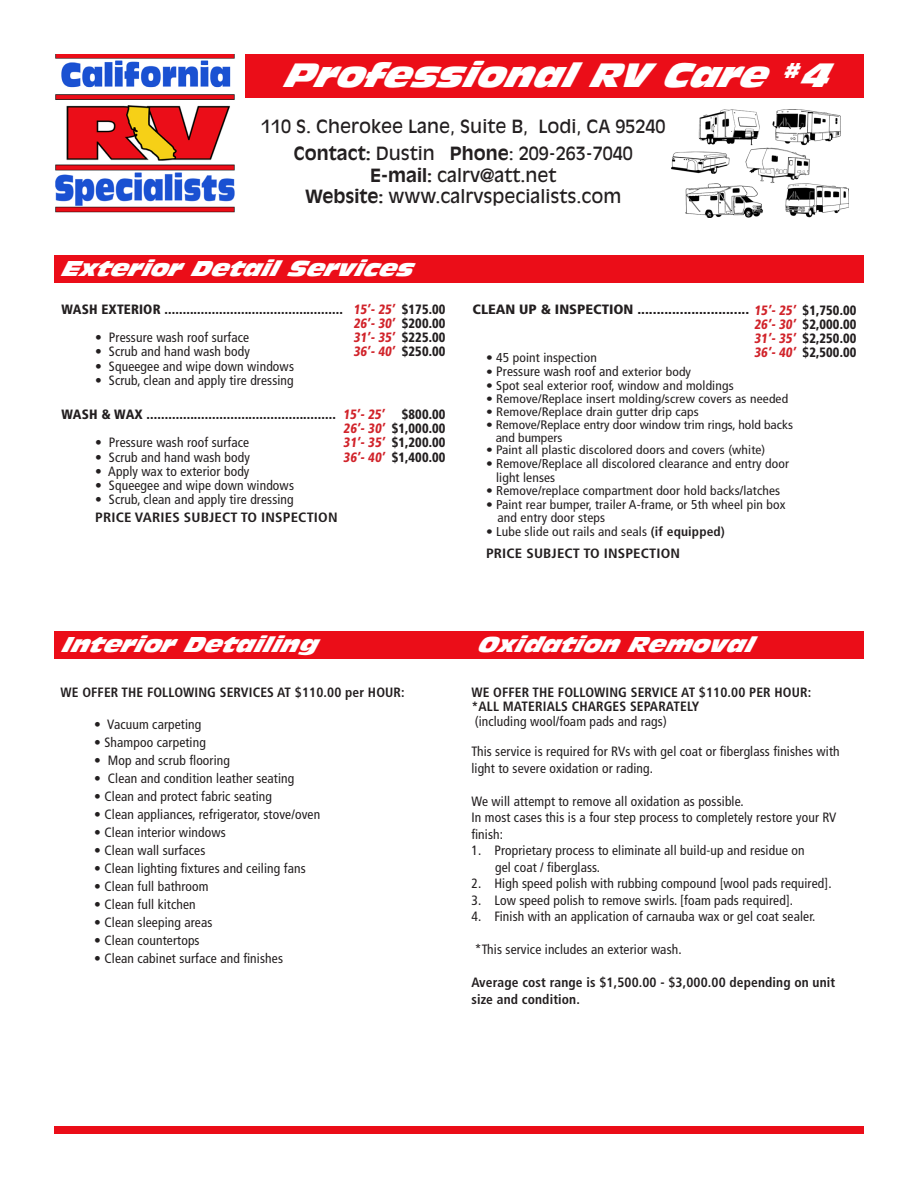
<style>
.page{position:relative;width:918px;height:1188px;background:#fff}
.page>*{position:absolute;margin:0;border:0;box-sizing:border-box;transform-origin:0 0}
.t1{font:italic 33px "Antique Olive Nord";color:#fff}
.t2{font:italic 21px "Antique Olive Nord";color:#fff}
.t3{font:18px "Antique Olive";color:#231f20}
.t4{font:condensed 13.5px/16.5px "Frutiger";letter-spacing:.01em;color:#231f20}
.t5{font:700 condensed 13.5px/16.5px "Frutiger";letter-spacing:.01em;color:#231f20}
.t6{font:900 condensed 13.5px "Frutiger";letter-spacing:.01em;color:#231f20}
.t7{font:900 condensed 13.5px "Frutiger";letter-spacing:.01em;color:#231f20;scale:.94 1}
.t8{font:900 condensed 13.5px "Frutiger";letter-spacing:.01em;color:#d1232a;scale:.94 1}
.t9{font:900 condensed 13.5px "Frutiger";letter-spacing:.01em;color:#231f20;scale:1.1 1}
.t10{font:700 condensed 13.5px "Frutiger";letter-spacing:.01em;color:#231f20;scale:1.1 1}
.t11{font:condensed 12.9px "Frutiger";letter-spacing:.01em;color:#231f20;scale:1.05 1}
.t12{font:condensed 12.3px "Frutiger";letter-spacing:.01em;color:#231f20;scale:1.1 1}
.s1{font-weight:700}
.s2{color:#231f20}
.s3{color:#d1232a}
.s4{font-size:12.3px}
</style>
<div class="page">
<div style="left:245px;top:54px;width:619px;height:43px;background:#eb0d18"></div>
<img style="left:55px;top:54px;width:180px;height:159px">
<img style="left:672px;top:109px;width:177px;height:109px">
<div style="left:54px;top:255px;width:810px;height:27px;background:#eb0d18"></div>
<div style="left:54px;top:1127px;width:810px;height:7px;background:#eb0d18"></div>
<div style="left:54px;top:631px;width:810px;height:27px;background:#eb0d18"></div>
<p class="t1" style="left:284px;top:54px;width:557px">Professional RV Care <sup>#</sup>4</p>
<p class="t3" style="left:261px;top:116px;width:406px">110 S. Cherokee Lane, Suite B, Lodi, CA 95240</p>
<p class="t3" style="left:294px;top:143px;width:341px"><span class="s1">Contact:</span> Dustin <span class="s1">Phone</span>: 209-263-7040</p>
<p class="t3" style="left:370px;top:164px;width:188px"><span class="s1">E-mail:</span> calrv@att.net</p>
<p class="t3" style="left:305px;top:186px;width:318px"><span class="s1">Website:</span> www.calrvspecialists.com</p>
<p class="t2" style="left:61px;top:255px;width:359px">Exterior Detail Services</p>
<p class="t8" style="left:353px;top:301px;width:99px">15’- 25’ <span class="s2">$175.00</span></p>
<p class="t8" style="left:353px;top:315px;width:99px">26’- 30’ <span class="s2">$200.00</span></p>
<p class="t8" style="left:353px;top:329px;width:99px">31’- 35’ <span class="s2">$225.00</span></p>
<p class="t8" style="left:353px;top:343px;width:99px">36’- 40’ <span class="s2">$250.00</span></p>
<p class="t6" style="left:62px;top:301px;width:283px">WASH EXTERIOR .................................................</p>
<p class="t4" style="left:95px;top:329px;width:155px">• Pressure wash roof surface</p>
<p class="t4" style="left:95px;top:343px;width:156px">• Scrub and hand wash body</p>
<p class="t4" style="left:95px;top:358px;width:200px">• Squeegee and wipe down windows</p>
<p class="t4" style="left:95px;top:372px;width:200px">• Scrub, clean and apply tire dressing</p>
<p class="t6" style="left:62px;top:406px;width:276px">WASH &amp; WAX ....................................................</p>
<p class="t4" style="left:95px;top:435px;width:155px">• Pressure wash roof surface</p>
<p class="t4" style="left:95px;top:449px;width:156px">• Scrub and hand wash body</p>
<p class="t4" style="left:95px;top:463px;width:156px">• Apply wax to exterior body</p>
<p class="t4" style="left:95px;top:477px;width:200px">• Squeegee and wipe down windows</p>
<p class="t4" style="left:95px;top:492px;width:200px">• Scrub, clean and apply tire dressing</p>
<p class="t10" style="left:95px;top:510px;width:222px">PRICE VARIES SUBJECT TO INSPECTION</p>
<p class="t8" style="left:343px;top:406px;width:110px">15’- 25’ <span class="s2">$800.00</span></p>
<p class="t7" style="left:343px;top:420px;width:110px"><span class="s3">26’- 30’</span> $1,000.00</p>
<p class="t7" style="left:343px;top:435px;width:110px"><span class="s3">31’- 35’</span> $1,200.00</p>
<p class="t7" style="left:343px;top:449px;width:110px"><span class="s3">36’- 40’</span> $1,400.00</p>
<p class="t9" style="left:472px;top:301px;width:351px">CLEAN UP &amp; INSPECTION ............................. <span class="s3">15’- 25’</span> $1,750.00</p>
<p class="t11" style="left:486px;top:350px;width:107px">• 45 point inspection</p>
<p class="t4" style="left:486px;top:363px;width:207px"><span class="s4">•</span> Pressure wash roof and <span class="s4">exterior body</span></p>
<p class="t11" style="left:486px;top:378px;width:237px">• Spot seal exterior roof, window and moldings</p>
<p class="t12" style="left:486px;top:391px;width:276px">• Remove/Replace insert molding/screw covers as needed</p>
<p class="t12" style="left:486px;top:404px;width:195px">• Remove/Replace drain gutter drip caps</p>
<p class="t12" style="left:486px;top:417px;width:281px">• Remove/Replace entry door window trim rings, hold backs</p>
<p class="t12" style="left:496px;top:430px;width:62px">and bumpers</p>
<p class="t12" style="left:486px;top:443px;width:256px">• Paint all plastic discolored doors and covers (white)</p>
<p class="t11" style="left:486px;top:456px;width:290px">• Remove/Replace all discolored clearance and entry door</p>
<p class="t11" style="left:496px;top:470px;width:58px">light lenses</p>
<p class="t11" style="left:486px;top:483px;width:282px">• Remove/replace compartment door hold backs/latches</p>
<p class="t11" style="left:486px;top:497px;width:287px">• Paint rear bumper, trailer A-frame, or 5th wheel pin box</p>
<p class="t11" style="left:498px;top:510px;width:104px">and entry door steps</p>
<p class="t11" style="left:486px;top:524px;width:229px">• Lube slide out rails and seals <span class="s1">(if equipped)</span></p>
<p class="t10" style="left:486px;top:545px;width:178px">PRICE SUBJECT TO INSPECTION</p>
<p class="t7" style="left:754px;top:316px;width:110px"><span class="s3">26’- 30’</span> $2,000.00</p>
<p class="t7" style="left:754px;top:330px;width:110px"><span class="s3">31’- 35’</span> $2,250.00</p>
<p class="t7" style="left:754px;top:345px;width:110px"><span class="s3">36’- 40’</span> $2,500.00</p>
<p class="t2" style="left:61px;top:631px;width:264px">Interior Detailing</p>
<p class="t2" style="left:478px;top:631px;width:284px">Oxidation Removal</p>
<p class="t5" style="left:60px;top:684px;width:346px">WE OFFER THE FOLLOWING SERVICES AT $110.00 per HOUR:</p>
<p class="t4" style="left:94px;top:717px;width:109px">• Vacuum carpeting</p>
<p class="t4" style="left:94px;top:735px;width:113px">• Shampoo carpeting</p>
<p class="t4" style="left:94px;top:753px;width:137px">• Mop and scrub flooring</p>
<p class="t4" style="left:94px;top:771px;width:202px">• Clean and condition leather seating</p>
<p class="t4" style="left:94px;top:789px;width:179px">• Clean and protect fabric seating</p>
<p class="t4" style="left:94px;top:807px;width:227px">• Clean appliances, refrigerator, stove/oven</p>
<p class="t4" style="left:94px;top:825px;width:133px">• Clean interior windows</p>
<p class="t4" style="left:94px;top:843px;width:113px">• Clean wall surfaces</p>
<p class="t4" style="left:94px;top:861px;width:213px">• Clean lighting fixtures and ceiling fans</p>
<p class="t4" style="left:94px;top:879px;width:116px">• Clean full bathroom</p>
<p class="t4" style="left:94px;top:897px;width:103px">• Clean full kitchen</p>
<p class="t4" style="left:94px;top:915px;width:120px">• Clean sleeping areas</p>
<p class="t4" style="left:94px;top:933px;width:107px">• Clean countertops</p>
<p class="t4" style="left:94px;top:951px;width:190px">• Clean cabinet surface and finishes</p>
<p class="t5" style="left:471px;top:684px;width:341px">WE OFFER THE FOLLOWING SERVICE AT $110.00 PER HOUR:</p>
<p class="t5" style="left:471px;top:699px;width:229px">*ALL MATERIALS CHARGES SEPARATELY</p>
<p class="t4" style="left:475px;top:713px;width:194px">(including wool/foam pads and rags)</p>
<p class="t4" style="left:471px;top:744px;width:370px">This service is required for RVs with gel coat or fiberglass finishes with light to severe oxidation or rading.</p>
<p class="t4" style="left:471px;top:793px;width:274px">We will attempt to remove all oxidation as possible.</p>
<p class="t4" style="left:471px;top:810px;width:367px">In most cases this is a four step process to completely restore your RV finish:</p>
<p class="t4" style="left:471px;top:843px;width:335px">1. Proprietary process to eliminate all build-up and residue on</p>
<p class="t4" style="left:495px;top:859px;width:107px">gel coat / fiberglass.</p>
<p class="t4" style="left:471px;top:876px;width:362px">2. High speed polish with rubbing compound [wool pads required].</p>
<p class="t4" style="left:471px;top:892px;width:323px">3. Low speed polish to remove swirls. [foam pads required].</p>
<p class="t4" style="left:471px;top:909px;width:346px">4. Finish with an application of carnauba wax or gel coat sealer.</p>
<p class="t4" style="left:475px;top:942px;width:208px">*This service includes an exterior wash.</p>
<p class="t5" style="left:471px;top:975px;width:365px">Average cost range is $1,500.00 - $3,000.00 depending on unit size and condition.</p>
</div>
